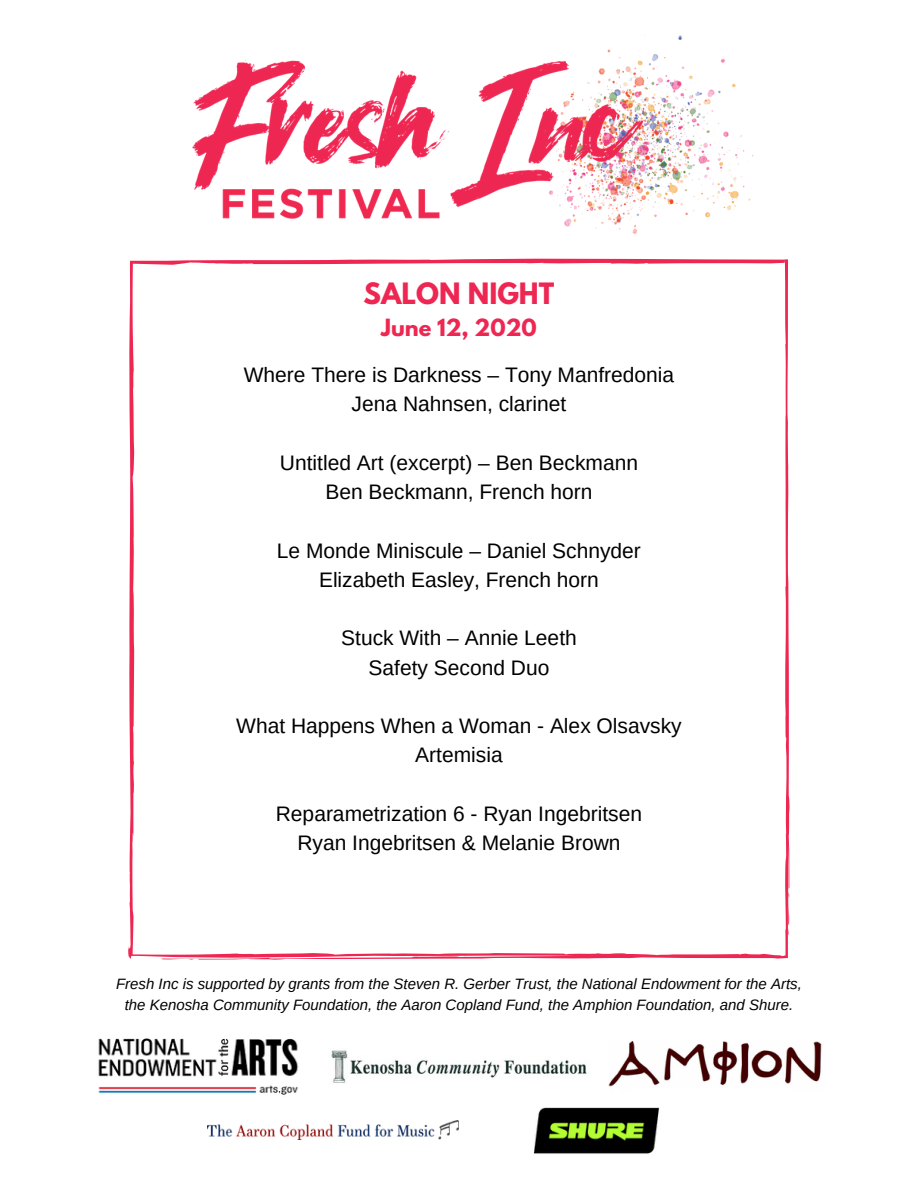
<style>
.page{position:relative;width:918px;height:1188px;background:#fff}
.page>*{position:absolute;margin:0;border:0;box-sizing:border-box;transform-origin:0 0}
.t1{font:700 26.1px "League Spartan";color:#ee2652}
.t2{font:21px/29.2px "Arimo";color:#000;text-align:center}
.t3{font:700 21px "League Spartan";color:#ee2652}
.t4{font:italic 15px/20.2px "Arimo";color:#000;text-align:center}
</style>
<div class="page">
<img style="left:192px;top:35px;width:562px;height:199px">
<svg style="left:128px;top:258px;width:662px;height:702px"></svg>
<img style="left:98px;top:1038px;width:200px;height:57px">
<img style="left:331px;top:1050px;width:256px;height:33px">
<img style="left:609px;top:1042px;width:213px;height:45px">
<img style="left:208px;top:1121px;width:251px;height:19px">
<img style="left:533px;top:1107px;width:127px;height:47px">
<p class="t1" style="left:364px;top:281px;width:192px">SALON NIGHT</p>
<p class="t3" style="left:381px;top:317px;width:157px">June 12, 2020</p>
<p class="t2" style="left:244px;top:360px;width:432px">Where There is Darkness – Tony Manfredonia<br>Jena Nahnsen, clarinet</p>
<p class="t2" style="left:280px;top:448px;width:360px">Untitled Art (excerpt) – Ben Beckmann<br>Ben Beckmann, French horn</p>
<p class="t2" style="left:277px;top:536px;width:365px">Le Monde Miniscule – Daniel Schnyder<br>Elizabeth Easley, French horn</p>
<p class="t2" style="left:341px;top:624px;width:237px">Stuck With – Annie Leeth<br>Safety Second Duo</p>
<p class="t2" style="left:236px;top:711px;width:447px">What Happens When a Woman - Alex Olsavsky<br>Artemisia</p>
<p class="t2" style="left:276px;top:799px;width:368px">Reparametrization 6 - Ryan Ingebritsen<br>Ryan Ingebritsen &amp; Melanie Brown</p>
<p class="t4" style="left:116px;top:974px;width:687px">Fresh Inc is supported by grants from the Steven R. Gerber Trust, the National Endowment for the Arts, the Kenosha Community Foundation, the Aaron Copland Fund, the Amphion Foundation, and Shure.</p>
</div>
